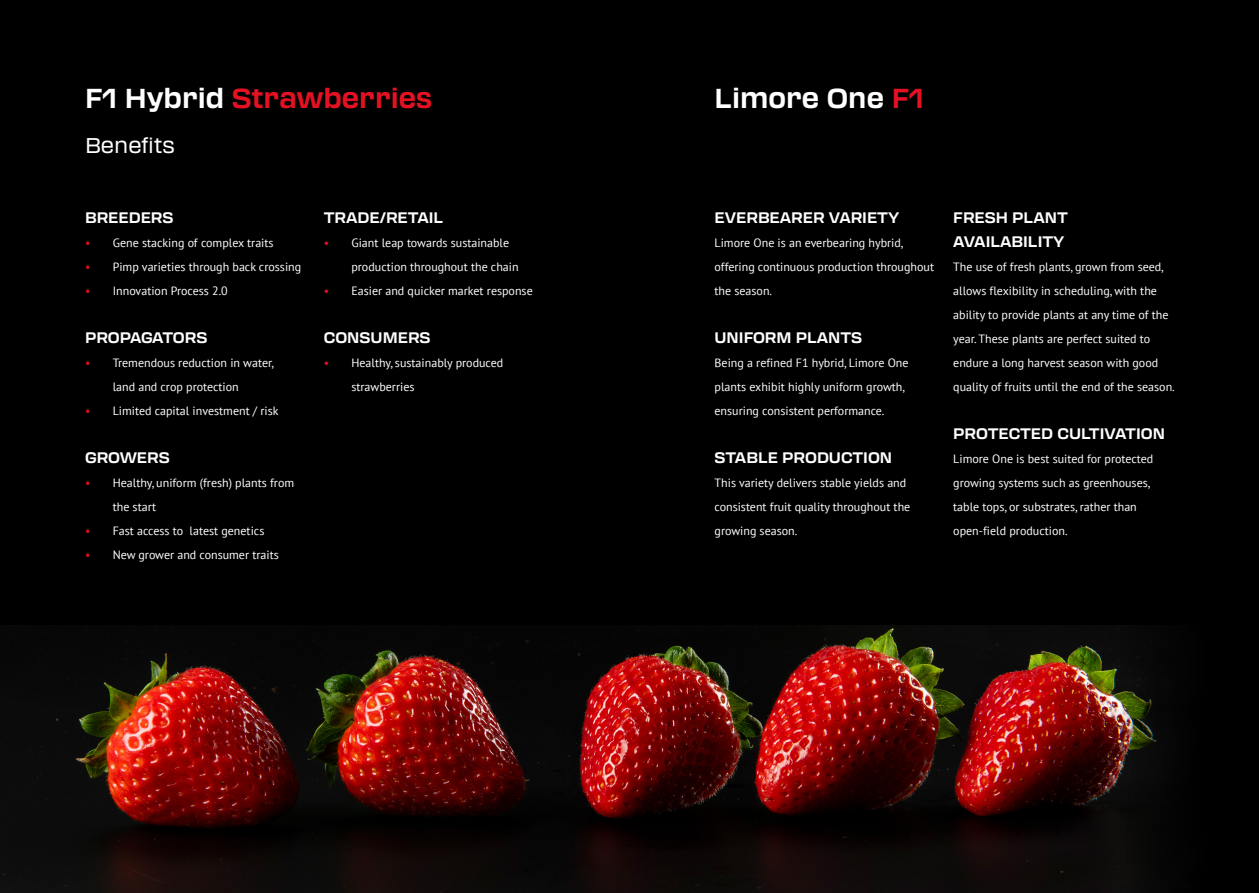
<style>
.page{position:relative;width:1259px;height:893px;background:#000}
.page>*{position:absolute;margin:0;border:0;box-sizing:border-box;transform-origin:0 0}
.t1{font:700 27px "Transducer";color:#e41122}
.t2{font:700 27px "Transducer";color:#fff}
.t3{font:21px "Transducer";color:#fff}
.t4{font:700 15px/24px "Transducer";color:#fff}
.t5{font:12px/24px "PT Sans";color:#fff}
.s1{color:#fff}
.s2{color:#e41122}
</style>
<div class="page">
<img style="left:0;top:626px;width:1165px;height:267px">
<h1 class="t1" style="left:85px;top:79px;width:348px"><span class="s1">F1 Hybrid</span> Strawberries</h1>
<h2 class="t3" style="left:85px;top:131px;width:91px">Benefits</h2>
<h1 class="t2" style="left:714px;top:79px;width:211px">Limore One <span class="s2">F1</span></h1>
<p class="t4" style="left:85px;top:205px;width:90px">BREEDERS</p>
<p class="t5" style="left:85px;top:231px;width:190px"><span class="s2">•</span> Gene stacking of complex traits</p>
<p class="t5" style="left:85px;top:255px;width:218px"><span class="s2">•</span> Pimp varieties through back crossing</p>
<p class="t5" style="left:85px;top:279px;width:144px"><span class="s2">•</span> Innovation Process 2.0</p>
<p class="t4" style="left:85px;top:325px;width:124px">PROPAGATORS</p>
<p class="t5" style="left:113px;top:351px;width:163px;text-indent:-28px"><span class="s2">•</span> Tremendous reduction in water, land and crop protection</p>
<p class="t5" style="left:85px;top:399px;width:195px"><span class="s2">•</span> Limited capital investment / risk</p>
<p class="t4" style="left:85px;top:445px;width:86px">GROWERS</p>
<p class="t5" style="left:113px;top:471px;width:183px;text-indent:-28px"><span class="s2">•</span> Healthy, uniform (fresh) plants from the start</p>
<p class="t5" style="left:85px;top:519px;width:181px"><span class="s2">•</span> Fast access to latest genetics</p>
<p class="t5" style="left:85px;top:543px;width:195px"><span class="s2">•</span> New grower and consumer traits</p>
<p class="t4" style="left:324px;top:205px;width:121px">TRADE/RETAIL</p>
<p class="t5" style="left:351px;top:231px;width:169px;text-indent:-28px"><span class="s2">•</span> Giant leap towards sustainable production throughout the chain</p>
<p class="t5" style="left:324px;top:279px;width:210px"><span class="s2">•</span> Easier and quicker market response</p>
<p class="t4" style="left:324px;top:325px;width:108px">CONSUMERS</p>
<p class="t5" style="left:351px;top:351px;width:153px;text-indent:-28px"><span class="s2">•</span> Healthy, sustainably produced strawberries</p>
<p class="t4" style="left:714px;top:205px;width:186px">EVERBEARER VARIETY</p>
<p class="t5" style="left:714px;top:231px;width:221px">Limore One is an everbearing hybrid, offering continuous production throughout the season.</p>
<p class="t4" style="left:714px;top:325px;width:149px">UNIFORM PLANTS</p>
<p class="t5" style="left:714px;top:351px;width:196px">Being a refined F1 hybrid, Limore One plants exhibit highly uniform growth, ensuring consistent performance.</p>
<p class="t4" style="left:714px;top:445px;width:179px">STABLE PRODUCTION</p>
<p class="t5" style="left:714px;top:471px;width:197px">This variety delivers stable yields and consistent fruit quality throughout the growing season.</p>
<p class="t4" style="left:953px;top:205px;width:116px">FRESH PLANT<br>AVAILABILITY</p>
<p class="t5" style="left:953px;top:255px;width:223px">The use of fresh plants, grown from seed, allows flexibility in scheduling, with the ability to provide plants at any time of the year. These plants are perfect suited to endure a long harvest season with good quality of fruits until the end of the season.</p>
<p class="t4" style="left:953px;top:421px;width:213px">PROTECTED CULTIVATION</p>
<p class="t5" style="left:953px;top:447px;width:202px">Limore One is best suited for protected growing systems such as greenhouses, table tops, or substrates, rather than open-field production.</p>
</div>
